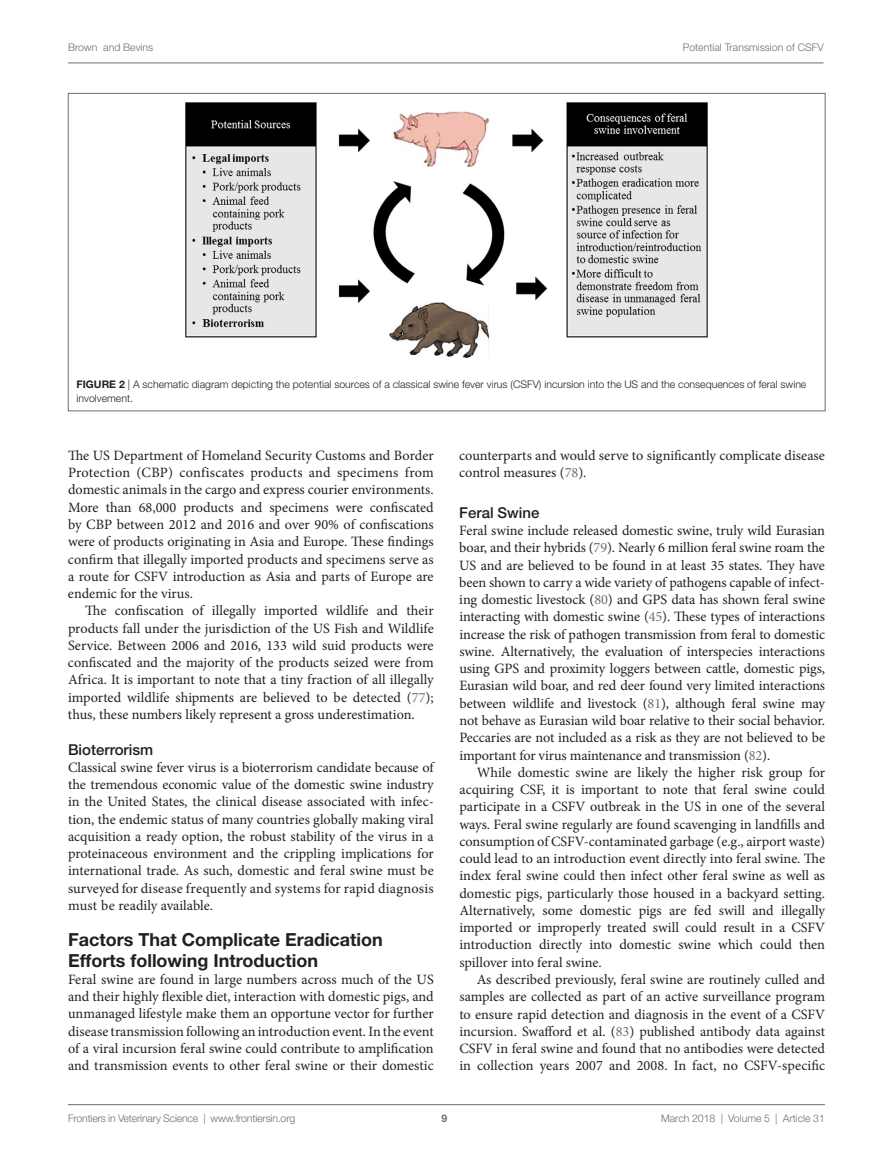
<style>
.page{position:relative;width:893px;height:1170px;background:#fff}
.page>*{position:absolute;margin:0;border:0;box-sizing:border-box;transform-origin:0 0}
.t1{font:700 18px/21px "Helvetica Neue LT Std";color:#231f20}
.t2{font:500 15px "Helvetica Neue LT Std";color:#231f20}
.t3{font:14.25px/17.2px "Minion Pro";color:#231f20;text-align:justify}
.t4{font:300 10.5px/14.2px "Helvetica Neue LT Std";color:#231f20}
.t5{font:300 10.5px "Helvetica Neue LT Std";color:#6c6d70}
.t6{font:700 10.5px "Helvetica Neue LT Std";color:#231f20}
.t7{font:700 10.5px "Helvetica Neue LT Std";color:#6c6d70}
.s1{font-weight:700}
.s2{color:#6c6d70}
</style>
<div class="page">
<img style="left:185px;top:102px;width:523px;height:256px">
<hr style="left:68px;top:1104px;width:757px;height:1px;background:#6c6d70">
<hr style="left:68px;top:63px;width:755px;height:1px;background:#6c6d70">
<p class="t5" style="left:68px;top:41px;width:87px">Brown and Bevins</p>
<p class="t5" style="left:683px;top:41px;width:142px">Potential Transmission of CSFV</p>
<p class="t4" style="left:77px;top:377px;width:731px;text-indent:33px"><span class="s1">e 2</span> | A schematic diagram depicting the potential sources of a classical swine fever virus (CSFV) incursion into the US and the consequences of feral swine involvement.</p>
<p class="t6" style="left:77px;top:378px;width:18px">Figur</p>
<p class="t3" style="left:68px;top:447px;width:367px">The US Department of Homeland Security Customs and Border Protection (CBP) confiscates products and specimens from domestic animals in the cargo and express courier environments.<br>More than 68,000 products and specimens were confiscated by CBP between 2012 and 2016 and over 90% of confiscations were of products originating in Asia and Europe. These findings confirm that illegally imported products and specimens serve as a route for CSFV introduction as Asia and parts of Europe are endemic for the virus.</p>
<p class="t3" style="left:68px;top:602px;width:367px;text-indent:17px">The confiscation of illegally imported wildlife and their products fall under the jurisdiction of the US Fish and Wildlife Service. Between 2006 and 2016, 133 wild suid products were confiscated and the majority of the products seized were from Africa. It is important to note that a tiny fraction of all illegally imported wildlife shipments are believed to be detected (<span class="s2">77</span>); thus, these numbers likely represent a gross underestimation.</p>
<p class="t2" style="left:68px;top:740px;width:87px">Bioterrorism</p>
<p class="t3" style="left:68px;top:758px;width:367px">Classical swine fever virus is a bioterrorism candidate because of the tremendous economic value of the domestic swine industry in the United States, the clinical disease associated with infec&shy;tion, the endemic status of many countries globally making viral acquisition a ready option, the robust stability of the virus in a proteinaceous environment and the crippling implications for international trade. As such, domestic and feral swine must be surveyed for disease frequently and systems for rapid diagnosis must be readily available.</p>
<p class="t1" style="left:68px;top:928px;width:316px">Factors That Complicate Eradication<br>Efforts following Introduction</p>
<p class="t3" style="left:68px;top:970px;width:367px">Feral swine are found in large numbers across much of the US and their highly flexible diet, interaction with domestic pigs, and unmanaged lifestyle make them an opportune vector for further disease transmission following an introduction event.In the event of a viral incursion feral swine could contribute to amplification and transmission events to other feral swine or their domestic</p>
<p class="t3" style="left:459px;top:447px;width:367px">counterparts and would serve to significantly complicate disease control measures (<span class="s2">78</span>).</p>
<p class="t2" style="left:459px;top:503px;width:82px">Feral Swine</p>
<p class="t3" style="left:459px;top:522px;width:367px">Feral swine include released domestic swine, truly wild Eurasian boar, and their hybrids (<span class="s2">79</span>). Nearly 6 million feral swine roam the US and are believed to be found in at least 35 states. They have been shown to carry a wide variety of pathogens capable of infect&shy;ing domestic livestock (<span class="s2">80</span>) and GPS data has shown feral swine interacting with domestic swine (<span class="s2">45</span>). These types of interactions increase the risk of pathogen transmission from feral to domestic swine. Alternatively, the evaluation of interspecies interactions using GPS and proximity loggers between cattle, domestic pigs, Eurasian wild boar, and red deer found very limited interactions between wildlife and livestock (<span class="s2">81</span>), although feral swine may not behave as Eurasian wild boar relative to their social behavior.<br>Peccaries are not included as a risk as they are not believed to be important for virus maintenance and transmission (<span class="s2">82</span>).</p>
<p class="t3" style="left:459px;top:763px;width:367px;text-indent:17px">While domestic swine are likely the higher risk group for acquiring CSF, it is important to note that feral swine could participate in a CSFV outbreak in the US in one of the several ways. Feral swine regularly are found scavenging in landfills and consumption of CSFV-contaminated garbage (e.g., airport waste) could lead to an introduction event directly into feral swine. The index feral swine could then infect other feral swine as well as domestic pigs, particularly those housed in a backyard setting.<br>Alternatively, some domestic pigs are fed swill and illegally imported or improperly treated swill could result in a CSFV introduction directly into domestic swine which could then spillover into feral swine.</p>
<p class="t3" style="left:459px;top:970px;width:367px;text-indent:17px">As described previously, feral swine are routinely culled and samples are collected as part of an active surveillance program to ensure rapid detection and diagnosis in the event of a CSFV incursion. Swafford et al. (<span class="s2">83</span>) published antibody data against CSFV in feral swine and found that no antibodies were detected in collection years 2007 and 2008. In fact, no CSFV-specific</p>
<p class="t5" style="left:68px;top:1111px;width:229px">Frontiers in Veterinary Science | www.frontiersin.org</p>
<p class="t5" style="left:661px;top:1111px;width:165px">March 2018 | Volume 5 | Article 31</p>
<p class="t7" style="left:441px;top:1111px;width:7px">9</p>
</div>
